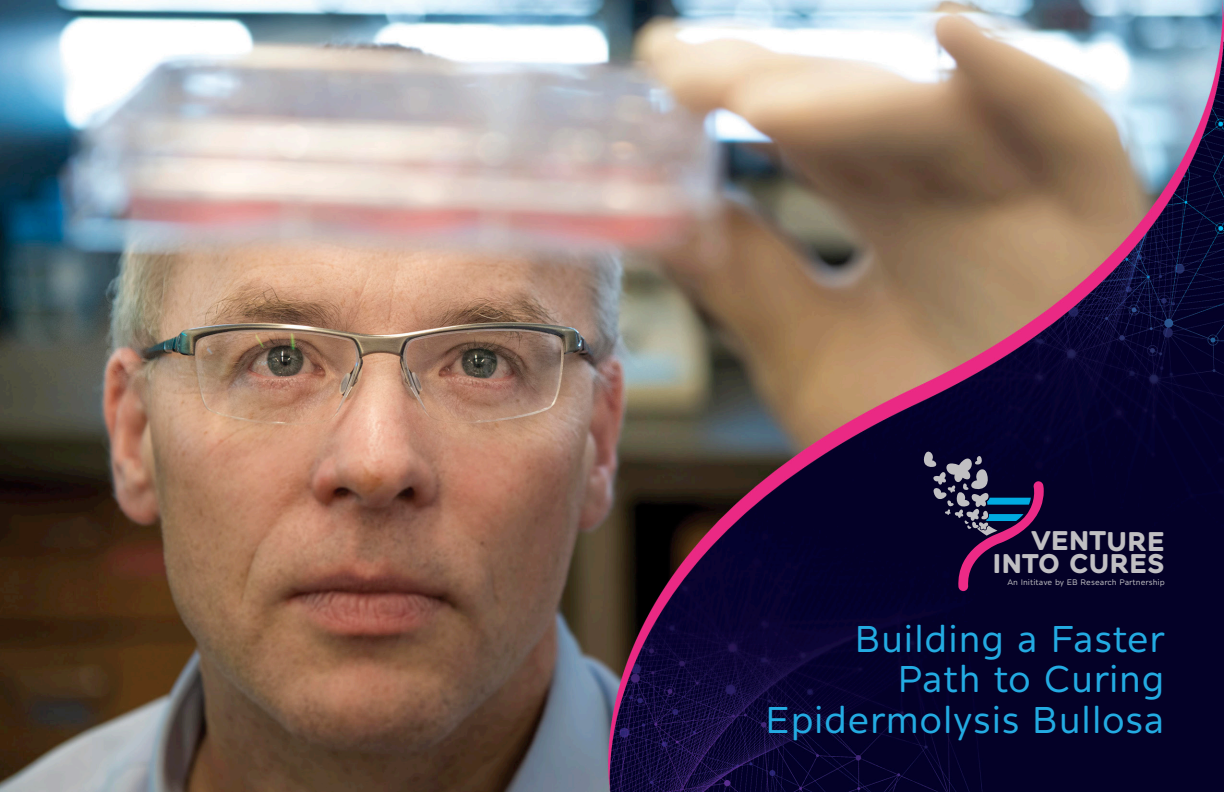
<style>
.page{position:relative;width:1224px;height:792px;background:#fff}
.page>*{position:absolute;margin:0;border:0;box-sizing:border-box;transform-origin:0 0}
.Headline_Span{font:36.8px/40.4px "Alleyn";color:#23abe2;text-align:right}
.t1{font:700 26.1px/22.5px "Alleyn";color:#c0bfc2;text-align:right}
.t2{font:7.9px "Alleyn";color:#c0bfc2}
</style>
<div class="page">
<img style="left:0;top:0;width:1224px;height:792px">
<svg style="left:924px;top:452px;width:120px;height:139px;background:#291c44"></svg>
<p class="t1" style="left:993px;top:529px;width:174px">VENTURE<br>INTO CURES</p>
<p class="t2" style="left:1007px;top:577px;width:159px">An Inititave by EB Research Partnership</p>
<p class="Headline_Span" style="left:765px;top:618px;width:401px">Building a Faster<br>Path to Curing<br>Epidermolysis Bullosa</p>
</div>
